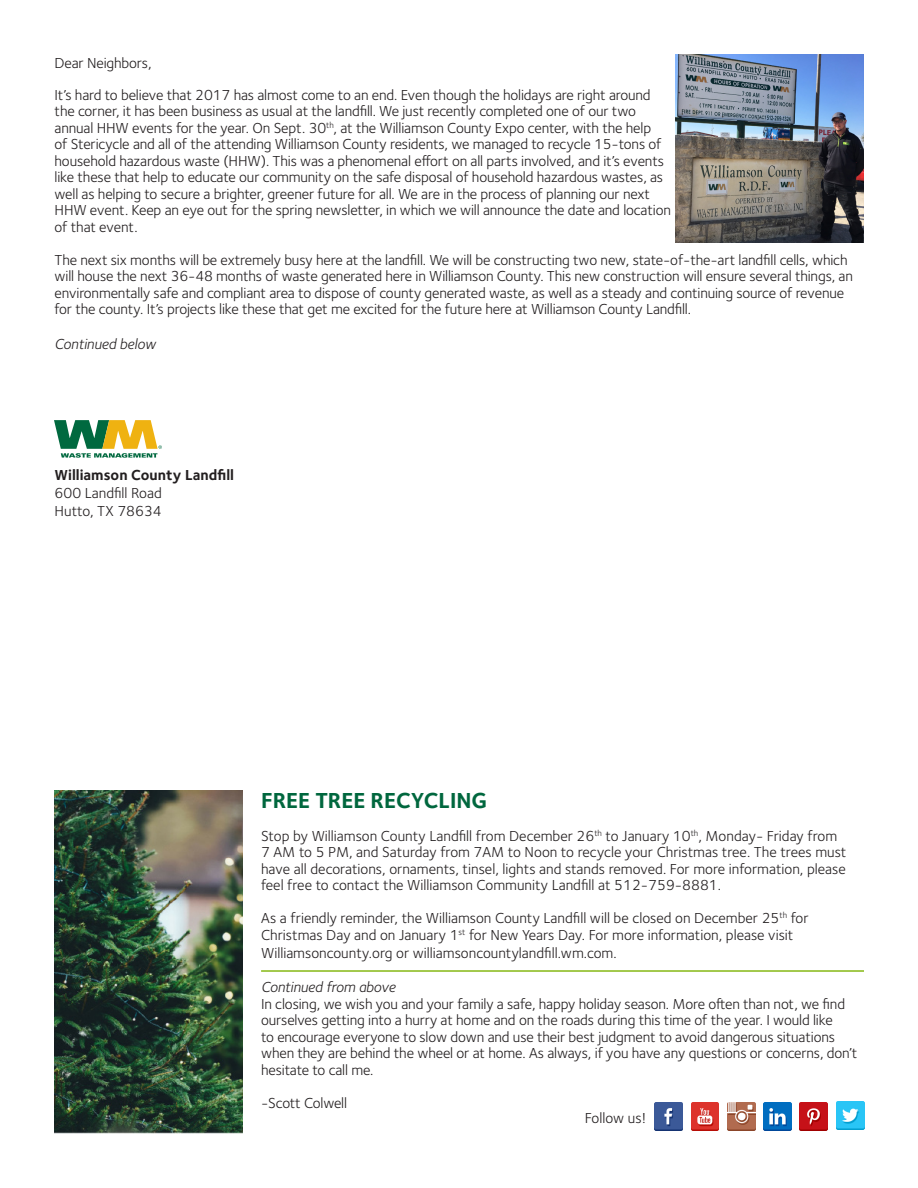
<style>
.page{position:relative;width:918px;height:1188px;background:#fff}
.page>*{position:absolute;margin:0;border:0;box-sizing:border-box;transform-origin:0 0}
.t1{font:700 22.5px "Foundry Sterling";color:#00673e}
.t2{font:15px/16.5px "Foundry Sterling";letter-spacing:-.01em;color:#231f20}
.t3{font:italic 15px "Foundry Sterling";letter-spacing:-.01em;color:#231f20}
.t4{font:700 15px "Foundry Sterling";color:#231f20}
</style>
<div class="page">
<svg style="left:54px;top:420px;width:108px;height:38px"></svg>
<img style="left:655px;top:1103px;width:27px;height:27px">
<img style="left:727px;top:1103px;width:28px;height:27px">
<img style="left:764px;top:1103px;width:27px;height:27px">
<img style="left:800px;top:1103px;width:28px;height:27px">
<img style="left:836px;top:1102px;width:28px;height:28px">
<img style="left:691px;top:1103px;width:28px;height:27px">
<img style="left:54px;top:791px;width:189px;height:343px">
<img style="left:675px;top:54px;width:188px;height:188px">
<hr style="left:261px;top:970px;width:603px;height:2px;background:#86b814">
<p class="t2" style="left:55px;top:55px;width:99px">Dear Neighbors,</p>
<p class="t2" style="left:55px;top:87px;width:618px">It’s hard to believe that 2017 has almost come to an end. Even though the holidays are right around the corner, it has been business as usual at the landfill. We just recently completed one of our two annual HHW events for the year. On Sept. 30<sup>th</sup>, at the Williamson County Expo center, with the help<br>of Stericycle and all of the attending Williamson County residents, we managed to recycle 15-tons of household hazardous waste (HHW). This was a phenomenal effort on all parts involved, and it’s events like these that help to educate our community on the safe disposal of household hazardous wastes, as well as helping to secure a brighter, greener future for all. We are in the process of planning our next HHW event. Keep an eye out for the spring newsletter, in which we will announce the date and location of that event.</p>
<p class="t2" style="left:55px;top:252px;width:800px">The next six months will be extremely busy here at the landfill. We will be constructing two new, state-of-the-art landfill cells, which will house the next 36-48 months of waste generated here in Williamson County. This new construction will ensure several things, an environmentally safe and compliant area to dispose of county generated waste, as well as a steady and continuing source of revenue for the county. It’s projects like these that get me excited for the future here at Williamson County Landfill.</p>
<p class="t3" style="left:55px;top:335px;width:103px">Continued below</p>
<p class="t4" style="left:55px;top:466px;width:181px">Williamson County Landfill</p>
<p class="t2" style="left:55px;top:484px;width:109px">600 Landfill Road</p>
<p class="t2" style="left:55px;top:502px;width:109px">Hutto, TX 78634</p>
<p class="t1" style="left:261px;top:787px;width:228px">FREE TREE RECYCLING</p>
<p class="t2" style="left:261px;top:828px;width:587px">Stop by Williamson County Landfill from December 26<sup>th</sup> to January 10<sup>th</sup>, Monday- Friday from 7 AM to 5 PM, and Saturday from 7AM to Noon to recycle your Christmas tree. The trees must have all decorations, ornaments, tinsel, lights and stands removed. For more information, please feel free to contact the Williamson Community Landfill at 512-759-8881.</p>
<p class="t2" style="left:261px;top:910px;width:549px">As a friendly reminder, the Williamson County Landfill will be closed on December 25<sup>th</sup> for<br>Christmas Day and on January 1<sup>st</sup> for New Years Day. For more information, please visit</p>
<p class="t2" style="left:261px;top:945px;width:357px">Williamsoncounty.org or williamsoncountylandfill.wm.com.</p>
<p class="t3" style="left:261px;top:979px;width:136px">Continued from above</p>
<p class="t2" style="left:261px;top:996px;width:598px">In closing, we wish you and your family a safe, happy holiday season. More often than not, we find ourselves getting into a hurry at home and on the roads during this time of the year. I would like<br>to encourage everyone to slow down and use their best judgment to avoid dangerous situations when they are behind the wheel or at home. As always, if you have any questions or concerns, don’t hesitate to call me.</p>
<p class="t2" style="left:261px;top:1095px;width:88px">-Scott Colwell</p>
<p class="t2" style="left:585px;top:1110px;width:63px">Follow us!</p>
</div>
